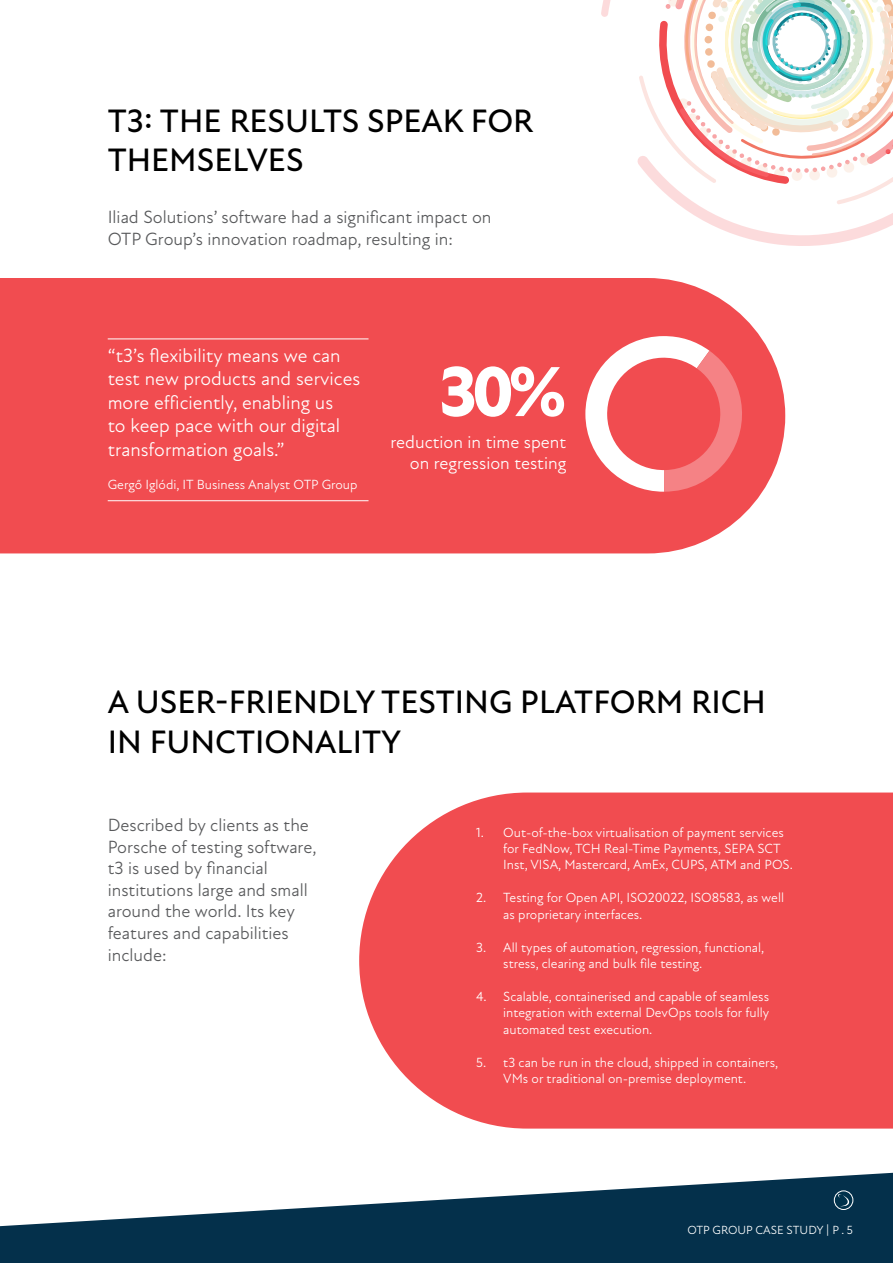
<style>
.page{position:relative;width:893px;height:1263px;background:#fff}
.page>*{position:absolute;margin:0;border:0;box-sizing:border-box;transform-origin:0 0}
.t1{font:800 72px "New Atten";color:#fff}
.t2{font:500 33px/39.6px "New Atten";color:#000}
.t3{font:19.5px/23.4px "New Atten";color:#fff}
.t4{font:18px/21.6px "New Atten";color:#58595b}
.t5{font:18px/21.6px "New Atten";color:#fff;text-align:right}
.t6{font:13.5px/16.2px "New Atten";color:#fff}
.t7{font:12px "New Atten";color:#fff}
</style>
<div class="page">
<svg style="left:0;top:1173px;width:893px;height:90px;fill:#04304b"></svg>
<svg style="left:834px;top:1191px;width:19px;height:18px"></svg>
<div style="left:834px;top:1191px;width:19px;height:19px;border:1px solid #fff;border-radius:50%"></div>
<svg style="left:837px;top:1193px;width:12px;height:14px"></svg>
<svg style="left:601px;top:0;width:292px;height:246px"></svg>
<svg style="left:359px;top:792px;width:534px;height:336px;background:#f1585c"></svg>
<div style="left:0;top:278px;width:785px;height:275px;background:#f14c50"></div>
<svg style="left:585px;top:336px;width:167px;height:156px"></svg>
<hr style="left:108px;top:500px;width:261px;height:1px;background:#fff">
<hr style="left:108px;top:339px;width:261px;height:1px;background:#fff">
<h2 class="t2" style="left:108px;top:101px;width:427px">T3: THE RESULTS SPEAK FOR<br>THEMSELVES</h2>
<h3 class="t4" style="left:108px;top:206px;width:385px">Iliad Solutions’ software had a significant impact on<br>OTP Group’s innovation roadmap, resulting in:</h3>
<h3 class="t3" style="left:108px;top:344px;width:254px">“t3’s flexibility means we can test new products and services more efficiently, enabling us<br>to keep pace with our digital transformation goals.”</h3>
<p class="t6" style="left:108px;top:476px;width:251px">Gergő Iglódi, IT Business Analyst OTP Group</p>
<h1 class="t1" style="left:439px;top:349px;width:129px">30%</h1>
<h3 class="t5" style="left:390px;top:431px;width:177px">reduction in time spent on regression testing</h3>
<h2 class="t2" style="left:108px;top:683px;width:660px">A USER-FRIENDLY TESTING PLATFORM RICH<br>IN FUNCTIONALITY</h2>
<h3 class="t4" style="left:108px;top:814px;width:210px">Described by clients as the<br>Porsche of testing software, t3 is used by financial institutions large and small around the world. Its key features and capabilities include:</h3>
<p class="t6" style="left:503px;top:824px;width:291px;text-indent:-27px">1. Out-of-the-box virtualisation of payment services for FedNow, TCH Real-Time Payments, SEPA SCT<br>Inst, VISA, Mastercard, AmEx, CUPS, ATM and POS.</p>
<p class="t6" style="left:503px;top:890px;width:282px;text-indent:-27px">2. Testing for Open API, ISO20022, ISO8583, as well as proprietary interfaces.</p>
<p class="t6" style="left:503px;top:939px;width:263px;text-indent:-27px">3. All types of automation, regression, functional, stress, clearing and bulk file testing.</p>
<p class="t6" style="left:503px;top:989px;width:267px;text-align:justify;text-indent:-27px">4. Scalable, containerised and capable of seamless integration with external DevOps tools for fully automated test execution.</p>
<p class="t6" style="left:476px;top:1054px;width:303px;text-align:center">5. t3 can be run in the cloud, shipped in containers,<br>VMs or traditional on-premise deployment.</p>
<p class="t7" style="left:687px;top:1222px;width:167px">OTP GROUP CASE STUDY | P . 5</p>
</div>
